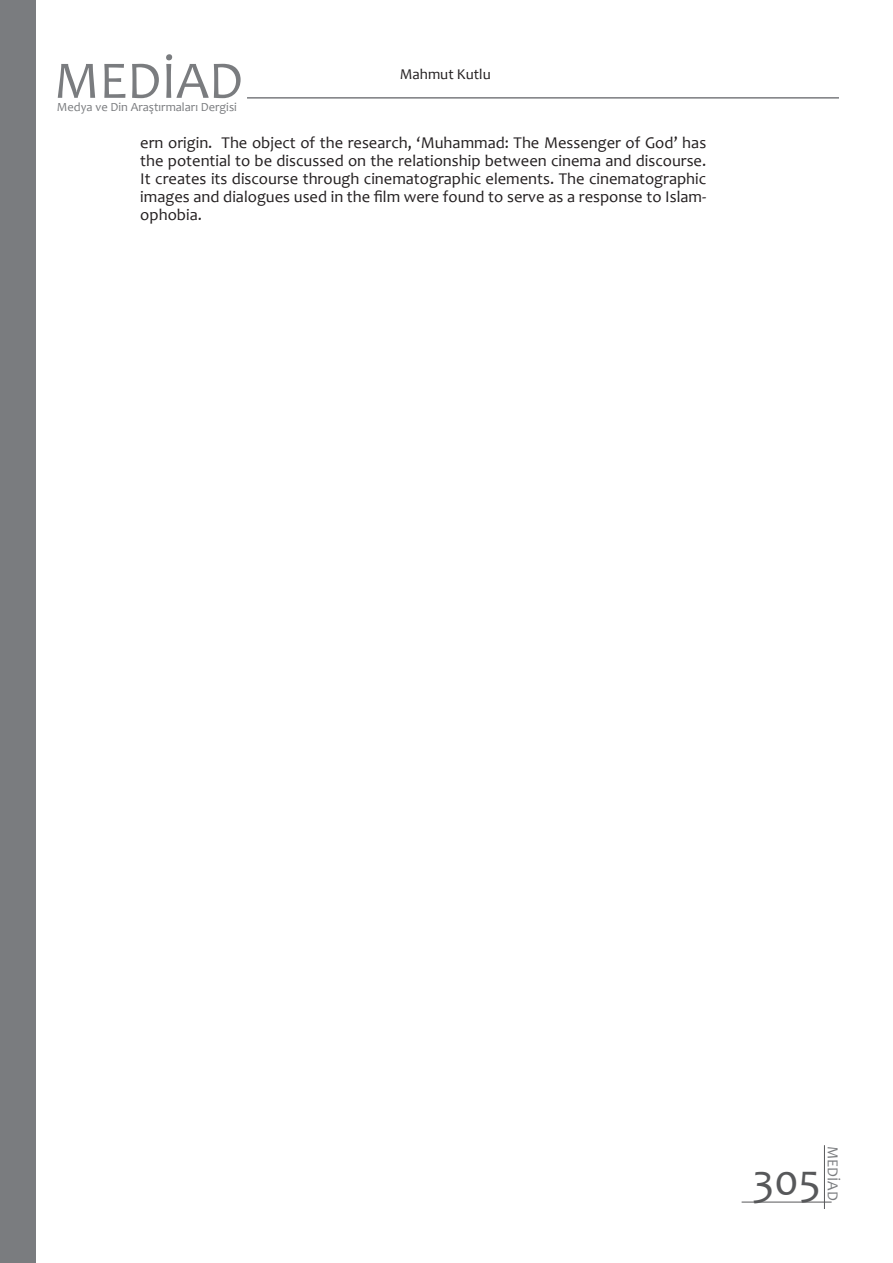
<style>
.page{position:relative;width:893px;height:1263px;background:#fff}
.page>*{position:absolute;margin:0;border:0;box-sizing:border-box;transform-origin:0 0}
.t1{font:53.25px "Candara";color:#7a7c7f}
.t2{font:45px "Candara";color:#57585a}
.t3{font:16.5px/18px "Candara";color:#231f20;text-align:justify}
.t4{font:15.45px "Candara";color:#7a7c7f}
.t5{font:15px "Candara";color:#231f20}
.t6{font:12.45px "Candara";color:#7a7c7f}
</style>
<div class="page">
<hr style="left:824px;top:1145px;width:1px;height:64px;background:#57585a">
<hr style="left:742px;top:1202px;width:90px;height:1px;background:#57585a">
<hr style="left:247px;top:97px;width:592px;height:2px;background:#7a7c7f">
<div style="left:0;top:0;width:35px;height:1263px;background:#7a7c7f"></div>
<h1 class="t1" style="left:54px;top:47px;width:191px">MEDİAD</h1>
<p class="t6" style="left:57px;top:99px;width:181px">Medya ve Din Araştırmaları Dergisi</p>
<p class="t5" style="left:400px;top:65px;width:93px">Mahmut Kutlu</p>
<p class="t3" style="left:140px;top:134px;width:567px">ern origin. The object of the research, ‘Muhammad: The Messenger of God’ has the potential to be discussed on the relationship between cinema and discourse.<br>It creates its discourse through cinematographic elements. The cinematographic images and dialogues used in the film were found to serve as a response to Islam&shy;ophobia.</p>
<h2 class="t2" style="left:752px;top:1152px;width:70px">305</h2>
<p class="t4" style="left:842px;top:1146px;width:56px;rotate:90deg">MEDİAD</p>
</div>
